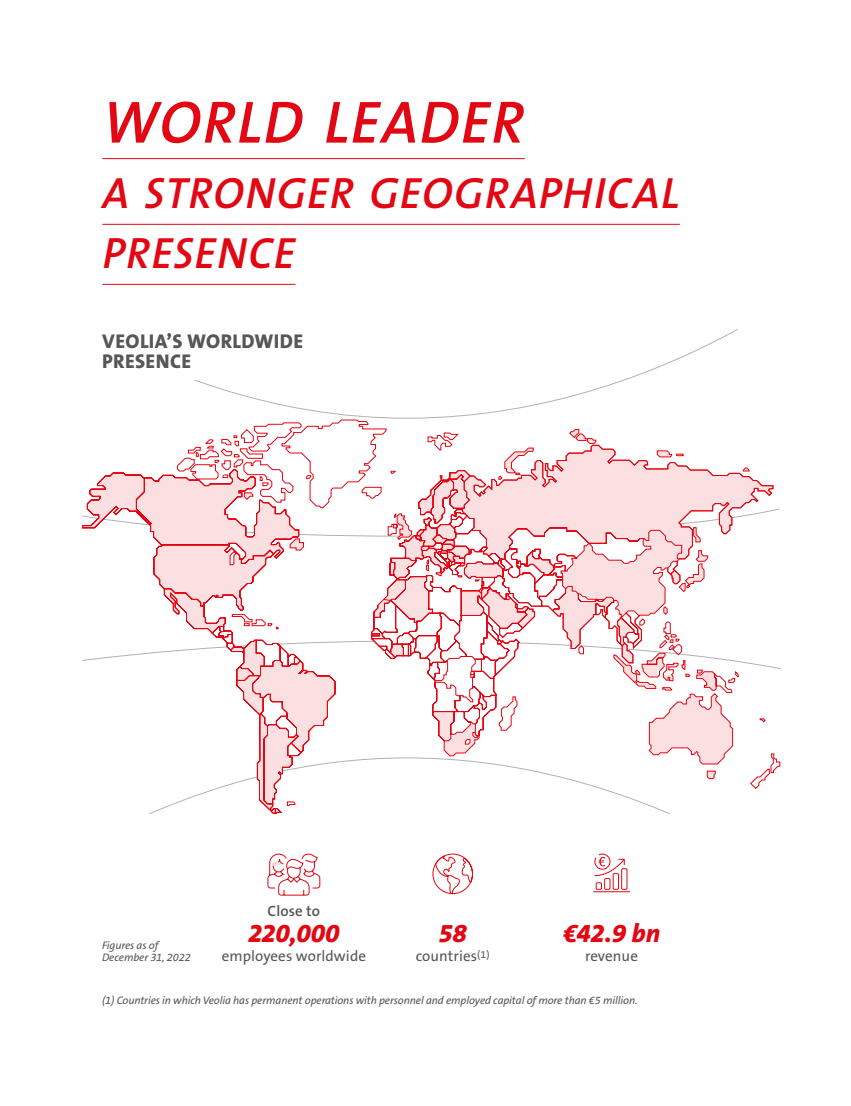
<style>
.page{position:relative;width:851px;height:1106px;background:#fff}
.page>*{position:absolute;margin:0;border:0;box-sizing:border-box;transform-origin:0 0}
.t1{font:italic 600 60px "The Sans OT6";letter-spacing:.02em;color:#e30613}
.t2{font:italic 600 44px/60px "The Sans OT6";letter-spacing:.025em;color:#e30613}
.t3{font:italic 800 26px "The Sans OT8";letter-spacing:-.015em;color:#e30613}
.t4{font:800 20px/20px "The Sans OT8";letter-spacing:.02em;color:#575756}
.t5{font:15px "The Sans OT5 Plain";color:#575756}
.t6{font:600 15px "The Sans OT6";letter-spacing:.01em;color:#575756}
.t7{font:italic 11px/12px "The Sans OT5 Plain";letter-spacing:-.01em;color:#575756}
</style>
<div class="page">
<svg style="left:193px;top:329px;width:545px;height:90px"></svg>
<svg style="left:82px;top:430px;width:699px;height:384px"></svg>
<hr style="left:102px;top:158px;width:422px;height:1px;background:#e30613">
<hr style="left:102px;top:224px;width:577px;height:1px;background:#e30613">
<hr style="left:102px;top:284px;width:193px;height:1px;background:#e30613">
<svg style="left:432px;top:853px;width:41px;height:41px"></svg>
<hr style="left:593px;top:891px;width:36px;height:1px;background:#e30613">
<div style="left:604px;top:878px;width:6px;height:11px;border:1px solid #e30613"></div>
<div style="left:612px;top:873px;width:7px;height:16px;border:1px solid #e30613"></div>
<div style="left:621px;top:868px;width:6px;height:21px;border:1px solid #e30613"></div>
<div style="left:595px;top:882px;width:7px;height:7px;border:1px solid #e30613"></div>
<svg style="left:594px;top:853px;width:31px;height:23px"></svg>
<svg style="left:267px;top:853px;width:54px;height:43px"></svg>
<div style="left:79px;top:323px;width:341px;height:57px;background:#fff"></div>
<h1 class="t1" style="left:102px;top:84px;width:423px">WORLD LEADER</h1>
<h2 class="t2" style="left:102px;top:164px;width:578px">A STRONGER GEOGRAPHICAL<br>PRESENCE</h2>
<h3 class="t4" style="left:102px;top:331px;width:202px">VEOLIA’S WORLDWIDE<br>PRESENCE</h3>
<h3 class="t6" style="left:267px;top:900px;width:54px">Close to</h3>
<h3 class="t3" style="left:248px;top:916px;width:93px">220,000</h3>
<h3 class="t5" style="left:222px;top:946px;width:146px">employees worldwide</h3>
<h3 class="t3" style="left:563px;top:916px;width:99px">€42.9 bn</h3>
<h3 class="t5" style="left:585px;top:946px;width:54px">revenue</h3>
<p class="t7" style="left:102px;top:994px;width:537px">(1) Countries in which Veolia has permanent operations with personnel and employed capital of more than €5 million.</p>
<h3 class="t3" style="left:438px;top:916px;width:30px">58</h3>
<h3 class="t5" style="left:416px;top:946px;width:75px">countries<sup>(1)</sup></h3>
<p class="t7" style="left:102px;top:939px;width:90px">Figures as of<br>December 31, 2022</p>
</div>
